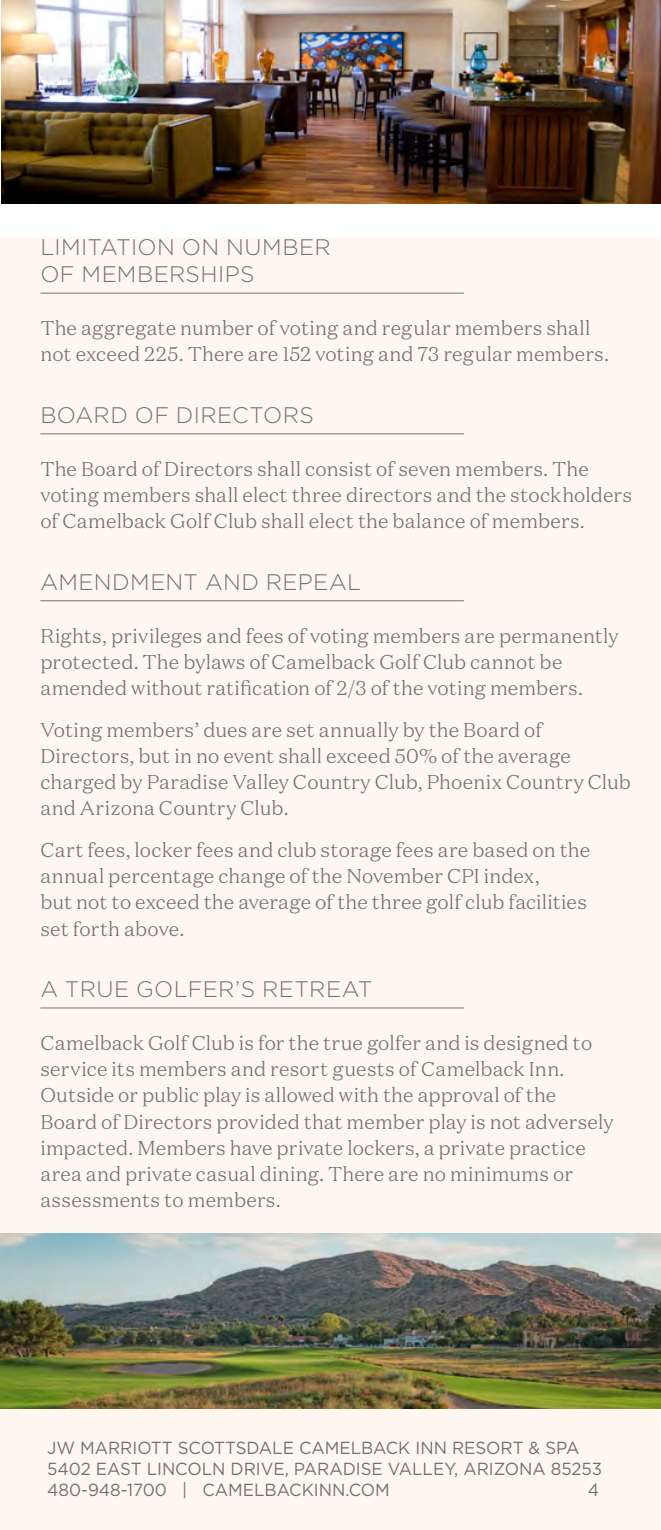
<style>
.page{position:relative;width:661px;height:1530px;background:#fff}
.page>*{position:absolute;margin:0;border:0;box-sizing:border-box;transform-origin:0 0}
.Body_Copy{font:300 22.5px/27.5px "Gotham";letter-spacing:.02em;color:#717275}
.at-a-glance_copy{font:300 20px/26.2px "Domaine Text";letter-spacing:.005em;color:#717275}
.t1{font:17.5px/21px "Gotham";color:#717271;scale:.96 1}
</style>
<div class="page">
<div style="left:0;top:237px;width:659px;height:1292px;background:#fef7f0"></div>
<img style="left:0;top:1233px;width:660px;height:175px">
<img style="left:1px;top:0;width:659px;height:204px">
<hr style="left:40px;top:293px;width:423px;height:1px;background:#717275">
<hr style="left:40px;top:433px;width:423px;height:1px;background:#717275">
<hr style="left:40px;top:600px;width:423px;height:1px;background:#717275">
<hr style="left:40px;top:1008px;width:423px;height:1px;background:#717275">
<p class="Body_Copy" style="left:40px;top:232px;width:291px">LIMITATION ON NUMBER<br>OF MEMBERSHIPS</p>
<p class="at-a-glance_copy" style="left:40px;top:315px;width:570px">The aggregate number of voting and regular members shall not exceed 225. There are 152 voting and 73 regular members.</p>
<p class="Body_Copy" style="left:40px;top:401px;width:275px">BOARD OF DIRECTORS</p>
<p class="at-a-glance_copy" style="left:40px;top:455px;width:592px">The Board of Directors shall consist of seven members. The voting members shall elect three directors and the stockholders of Camelback Golf Club shall elect the balance of members.</p>
<p class="Body_Copy" style="left:40px;top:568px;width:322px">AMENDMENT AND REPEAL</p>
<p class="at-a-glance_copy" style="left:40px;top:622px;width:579px">Rights, privileges and fees of voting members are permanently protected. The bylaws of Camelback Golf Club cannot be amended without ratification of 2/3 of the voting members.</p>
<p class="at-a-glance_copy" style="left:40px;top:716px;width:591px">Voting members’ dues are set annually by the Board of Directors, but in no event shall exceed 50% of the average charged by Paradise Valley Country Club, Phoenix Country Club and Arizona Country Club.</p>
<p class="at-a-glance_copy" style="left:40px;top:837px;width:551px">Cart fees, locker fees and club storage fees are based on the annual percentage change of the November CPI index,<br>but not to exceed the average of the three golf club facilities set forth above.</p>
<p class="Body_Copy" style="left:40px;top:975px;width:333px">A TRUE GOLFER’S RETREAT</p>
<p class="at-a-glance_copy" style="left:40px;top:1030px;width:553px">Camelback Golf Club is for the true golfer and is designed to service its members and resort guests of Camelback Inn.</p>
<p class="at-a-glance_copy" style="left:40px;top:1082px;width:574px">Outside or public play is allowed with the approval of the Board of Directors provided that member play is not adversely impacted. Members have private lockers, a private practice area and private casual dining. There are no minimums or assessments to members.</p>
<p class="t1" style="left:47px;top:1437px;width:555px">JW MARRIOTT SCOTTSDALE CAMELBACK INN RESORT &amp; SPA</p>
<p class="t1" style="left:47px;top:1458px;width:579px">5402 EAST LINCOLN DRIVE, PARADISE VALLEY, ARIZONA 85253<br>480-948-1700 | CAMELBACKINN.COM</p>
<p class="t1" style="left:587px;top:1479px;width:13px">4</p>
</div>
